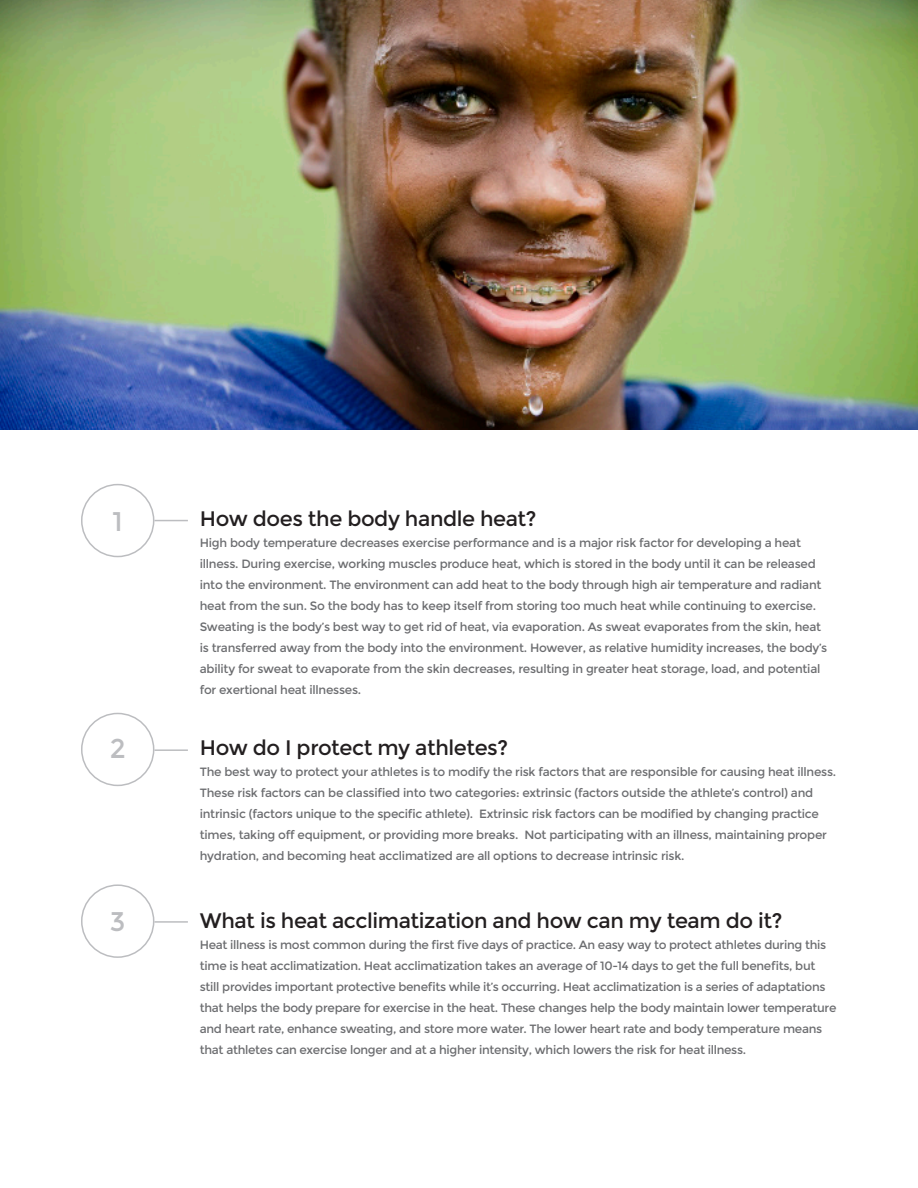
<style>
.page{position:relative;width:918px;height:1188px;background:#fff}
.page>*{position:absolute;margin:0;border:0;box-sizing:border-box;transform-origin:0 0}
.t1{font:27px "Montserrat";color:#bcbdc0}
.t2{font:21px "Montserrat";letter-spacing:-.02em;color:#231f20}
.t3{font:12px/21px "Montserrat";letter-spacing:-.02em;color:#6c6d70}
</style>
<div class="page">
<div style="left:81px;top:484px;width:73px;height:73px;border:2px solid #bcbdc0;border-radius:50%"></div>
<div style="left:81px;top:713px;width:73px;height:73px;border:2px solid #bcbdc0;border-radius:50%"></div>
<div style="left:81px;top:884px;width:73px;height:74px;border:2px solid #bcbdc0;border-radius:50%"></div>
<hr style="left:154px;top:520px;width:34px;height:1px;background:#bcbdc0">
<hr style="left:154px;top:749px;width:34px;height:2px;background:#bcbdc0">
<hr style="left:154px;top:921px;width:34px;height:2px;background:#bcbdc0">
<img style="left:0;top:0;width:918px;height:430px">
<h1 class="t1" style="left:113px;top:506px;width:12px">1</h1>
<h2 class="t2" style="left:200px;top:506px;width:338px">How does the body handle heat?</h2>
<p class="t3" style="left:200px;top:532px;width:629px">High body temperature decreases exercise performance and is a major risk factor for developing a heat illness. During exercise, working muscles produce heat, which is stored in the body until it can be released into the environment. The environment can add heat to the body through high air temperature and radiant heat from the sun. So the body has to keep itself from storing too much heat while continuing to exercise.<br>Sweating is the body’s best way to get rid of heat, via evaporation. As sweat evaporates from the skin, heat is transferred away from the body into the environment. However, as relative humidity increases, the body’s ability for sweat to evaporate from the skin decreases, resulting in greater heat storage, load, and potential for exertional heat illnesses.</p>
<h1 class="t1" style="left:110px;top:733px;width:17px">2</h1>
<h2 class="t2" style="left:200px;top:735px;width:310px">How do I protect my athletes?</h2>
<p class="t3" style="left:200px;top:761px;width:638px">The best way to protect your athletes is to modify the risk factors that are responsible for causing heat illness.<br>These risk factors can be classified into two categories: extrinsic (factors outside the athlete’s control) and intrinsic (factors unique to the specific athlete). Extrinsic risk factors can be modified by changing practice times, taking off equipment, or providing more breaks. Not participating with an illness, maintaining proper hydration, and becoming heat acclimatized are all options to decrease intrinsic risk.</p>
<h1 class="t1" style="left:110px;top:906px;width:17px">3</h1>
<h2 class="t2" style="left:200px;top:909px;width:584px">What is heat acclimatization and how can my team do it?</h2>
<p class="t3" style="left:200px;top:935px;width:638px">Heat illness is most common during the first five days of practice. An easy way to protect athletes during this time is heat acclimatization. Heat acclimatization takes an average of 10-14 days to get the full benefits, but still provides important protective benefits while it’s occurring. Heat acclimatization is a series of adaptations that helps the body prepare for exercise in the heat. These changes help the body maintain lower temperature and heart rate, enhance sweating, and store more water. The lower heart rate and body temperature means that athletes can exercise longer and at a higher intensity, which lowers the risk for heat illness.</p>
</div>
